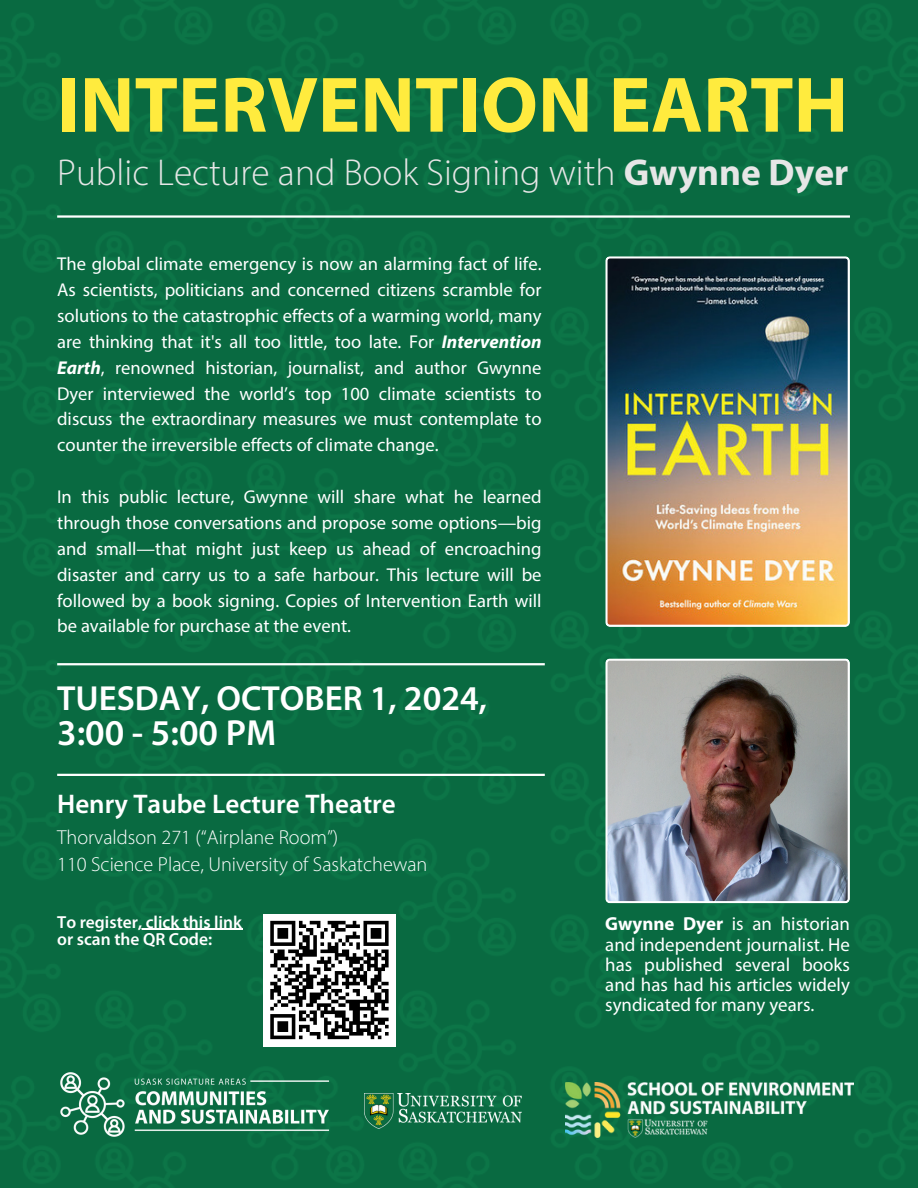
<style>
.page{position:relative;width:918px;height:1188px;background:#fff}
.page>*{position:absolute;margin:0;border:0;box-sizing:border-box;transform-origin:0 0}
.t1{font:700 79.35px "Myriad Pro";color:#ffeb3e}
.t2{font:300 37.5px "Myriad Pro";color:#e6e6e6}
.t3{font:600 36.45px "Myriad Pro";color:#fff}
.t4{font:600 34.95px "Myriad Pro";color:#fff}
.t5{font:600 27px "Myriad Pro";color:#fff}
.t6{font:300 20.25px/27px "Myriad Pro";color:#fff}
.t7{font:18.9px/20.2px "Myriad Pro";color:#fff;text-align:justify}
.t8{font:18.6px/25.8px "Myriad Pro";color:#fff;text-align:justify}
.t9{font:600 17.4px "Myriad Pro";color:#fff}
.s1{font-weight:700}
.s2{font-weight:700;font-style:italic}
</style>
<div class="page">
<img style="left:0;top:0;width:918px;height:1188px">
<img style="left:364px;top:1093px;width:158px;height:35px">
<img style="left:57px;top:1056px;width:272px;height:90px">
<img style="left:566px;top:1083px;width:288px;height:55px">
<hr style="left:57px;top:215px;width:793px;height:3px;background:#fff">
<hr style="left:57px;top:663px;width:488px;height:2px;background:#fff">
<hr style="left:57px;top:774px;width:488px;height:2px;background:#fff">
<img style="left:605px;top:256px;width:244px;height:371px">
<img style="left:605px;top:658px;width:244px;height:245px">
<div style="left:263px;top:914px;width:133px;height:132px;background:#fff"></div>
<svg style="left:270px;top:920px;width:119px;height:120px"></svg>
<hr style="left:138px;top:929px;width:104px;height:1px;background:#fff">
<h4 class="t1" style="left:57px;top:72px;width:793px">INTERVENTION EARTH</h4>
<p class="t2" style="left:57px;top:157px;width:793px">Public Lecture and Book Signing with <span class="s1">Gwynne Dyer</span></p>
<h4 class="t8" style="left:57px;top:253px;width:486px">The global climate emergency is now an alarming fact of life.<br>As scientists, politicians and concerned citizens scramble for solutions to the catastrophic effects of a warming world, many are thinking that it's all too little, too late. For <span class="s2">Intervention Earth</span>, renowned historian, journalist, and author Gwynne Dyer interviewed the world’s top 100 climate scientists to discuss the extraordinary measures we must contemplate to counter the irreversible effects of climate change.</h4>
<p class="t8" style="left:57px;top:485px;width:486px">In this public lecture, Gwynne will share what he learned through those conversations and propose some options—big and small—that might just keep us ahead of encroaching disaster and carry us to a safe harbour. This lecture will be followed by a book signing. Copies of Intervention Earth will be available for purchase at the event.</p>
<h4 class="t4" style="left:57px;top:684px;width:431px">TUESDAY, OCTOBER 1, 2024,</h4>
<h4 class="t3" style="left:57px;top:718px;width:221px">3:00 - 5:00 PM</h4>
<h2 class="t5" style="left:57px;top:793px;width:340px">Henry Taube Lecture Theatre</h2>
<h2 class="t6" style="left:57px;top:825px;width:372px">Thorvaldson 271 (“Airplane Room”)<br>110 Science Place, University of Saskatchewan</h2>
<p class="t9" style="left:57px;top:915px;width:186px">To register, click this link</p>
<p class="t9" style="left:57px;top:932px;width:157px">or scan the QR Code:</p>
<p class="t7" style="left:605px;top:916px;width:246px"><span class="s1">Gwynne Dyer</span> is an historian and independent journalist. He has published several books and has had his articles widely syndicated for many years.</p>
</div>
